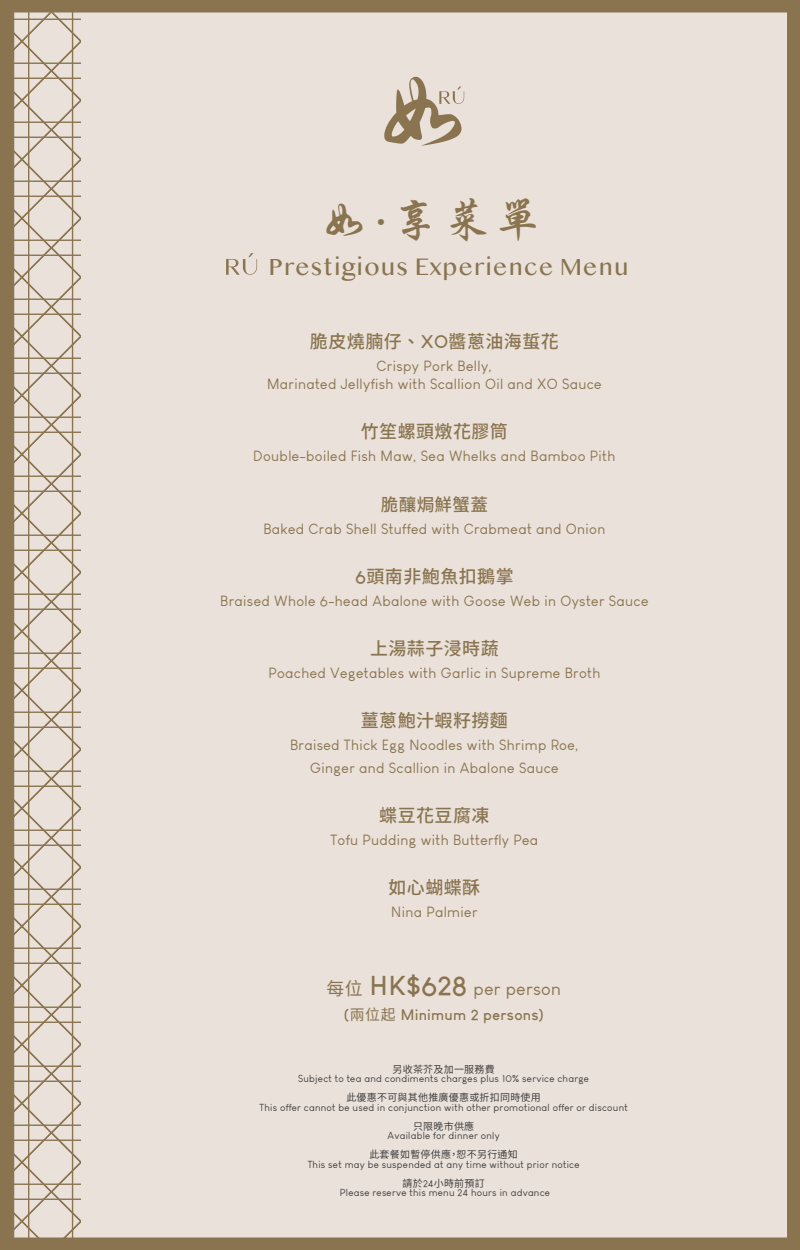
<style>
.page{position:relative;width:800px;height:1250px;background:#eae1da}
.page>*{position:absolute;margin:0;border:0;box-sizing:border-box;transform-origin:0 0}
.t1{font:700 47.5px "C Xing Kai HK";color:#89744f}
.t2{font:25px "Gurmukhi MN";letter-spacing:.025em;color:#89744f}
.t3{font:500 18px "Noto Sans CJ Ktc";letter-spacing:.025em;color:#89744f}
.t4{font:700 18px "C Xing Kai HK";color:#89744f}
.t5{font:17.85px "Louis George Cafe";letter-spacing:.015em;color:#89744f}
.t6{font:500 17.5px "Noto Sans CJ Ktc";letter-spacing:.025em;color:#89744f}
.t7{font:700 14.85px "Louis George Cafe";letter-spacing:.015em;color:#89744f}
.t8{font:14.5px/18.5px "Louis George Cafe";letter-spacing:.025em;color:#89744f;text-align:center}
.t9{font:10px "Louis George Cafe";letter-spacing:.025em;color:#3e3e3f}
.t10{font:10px "Noto Sans CJ Ktc";letter-spacing:.025em;color:#3e3e3f}
.s1{font-family:"Louis George Cafe";font-weight:700}
.s2{font-family:"Noto Sans CJ Ktc"}
.s3{font-weight:700;font-size:26.75px}
.s4{font-family:"Noto Sans CJ Ktc";font-weight:400}
.s5{font-family:"Louis George Cafe"}
</style>
<div class="page">
<svg style="left:3px;top:0;width:78px;height:1250px;background:#cfc3b4"></svg>
<svg style="left:384px;top:77px;width:80px;height:69px;background:#c5b7a5"></svg>
<svg style="left:226px;top:253px;width:31px;height:22px"></svg>
<h1 class="t1" style="left:392px;top:189px;width:151px">享菜單</h1>
<h2 class="t2" style="left:269px;top:250px;width:362px">Prestigious Experience Menu</h2>
<h1 class="t1" style="left:321px;top:189px;width:49px">如</h1>
<p class="t4" style="left:372px;top:210px;width:19px">‧</p>
<p class="t3" style="left:310px;top:331px;width:250px">脆皮燒腩仔 、 <span class="s1">XO</span>醬蔥油海蜇花</p>
<p class="t8" style="left:267px;top:357px;width:336px">Crispy Pork Belly,<br>Marinated Jellyfish with Scallion Oil and XO Sauce</p>
<p class="t3" style="left:361px;top:422px;width:149px">竹笙螺頭燉花膠筒</p>
<p class="t8" style="left:253px;top:447px;width:364px">Double-boiled Fish Maw, Sea Whelks and Bamboo Pith</p>
<p class="t6" style="left:381px;top:494px;width:109px">脆釀焗鮮蟹蓋</p>
<p class="t8" style="left:263px;top:519px;width:343px">Baked Crab Shell Stuffed with Crabmeat and Onion</p>
<p class="t3" style="left:355px;top:566px;width:160px"><span class="s1">6</span>頭南非鮑魚扣鵝掌</p>
<p class="t8" style="left:220px;top:591px;width:430px">Braised Whole 6-head Abalone with Goose Web in Oyster Sauce</p>
<p class="t3" style="left:370px;top:638px;width:130px">上湯蒜子浸時蔬</p>
<p class="t8" style="left:268px;top:663px;width:334px">Poached Vegetables with Garlic in Supreme Broth</p>
<p class="t3" style="left:361px;top:710px;width:149px">薑蔥鮑汁蝦籽撈麵</p>
<p class="t8" style="left:290px;top:733px;width:290px;line-height:23px">Braised Thick Egg Noodles with Shrimp Roe,<br>Ginger and Scallion in Abalone Sauce</p>
<p class="t3" style="left:379px;top:805px;width:112px">蝶豆花豆腐凍</p>
<p class="t8" style="left:331px;top:830px;width:209px">Tofu Pudding with Butterfly Pea</p>
<p class="t3" style="left:388px;top:877px;width:93px">如心蝴蝶酥</p>
<p class="t8" style="left:391px;top:902px;width:88px">Nina Palmier</p>
<p class="t5" style="left:327px;top:978px;width:236px"><span class="s2">每位</span> <span class="s3">HK$628</span> per person</p>
<p class="t7" style="left:344px;top:1005px;width:202px">(<span class="s4">兩位起</span> Minimum 2 persons)</p>
<p class="t10" style="left:393px;top:1063px;width:104px">另收茶芥及加一服務費</p>
<p class="t9" style="left:298px;top:1073px;width:292px">Subject to tea and condiments charges plus 10% service charge</p>
<p class="t10" style="left:346px;top:1092px;width:196px">此優惠不可與其他推廣優惠或折扣同時使用</p>
<p class="t9" style="left:260px;top:1101px;width:370px">This offer cannot be used in conjunction with other promotional offer or discount</p>
<p class="t10" style="left:413px;top:1120px;width:63px">只限晚市供應</p>
<p class="t9" style="left:388px;top:1130px;width:114px">Available for dinner only</p>
<p class="t10" style="left:369px;top:1149px;width:150px">此套餐如暫停供應，恕不另行通知</p>
<p class="t9" style="left:308px;top:1158px;width:273px">This set may be suspended at any time without prior notice</p>
<p class="t10" style="left:403px;top:1177px;width:84px">請於<span class="s5">24</span>小時前預訂</p>
<p class="t9" style="left:340px;top:1187px;width:212px">Please reserve this menu 24 hours in advance</p>
</div>
